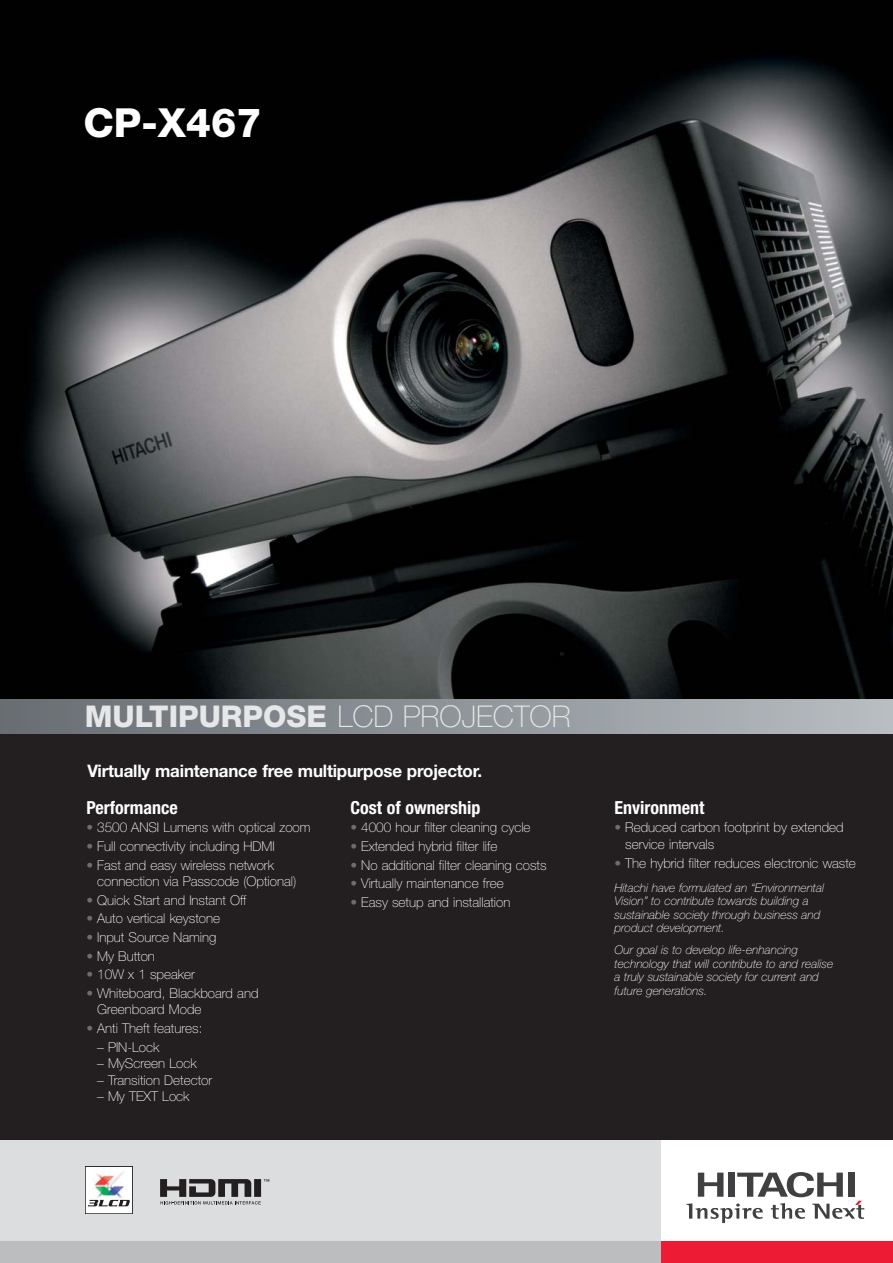
<style>
.page{position:relative;width:893px;height:1263px;background:#fff}
.page>*{position:absolute;margin:0;border:0;box-sizing:border-box;transform-origin:0 0}
.t1{font:800 40.05px "Helvetica Neue";color:#fff}
.t2{font:800 30px "Helvetica Neue";color:#e6e7e8}
.t3{font:700 condensed 18px "Helvetica Neue";color:#fff}
.t4{font:700 17.25px "Helvetica Neue";letter-spacing:-.01em;color:#fff}
.t5{font:100 13.5px/16.5px "Helvetica Neue";color:#fff}
.t6{font:italic 100 12px/13.5px "Helvetica Neue";color:#fff}
.s1{font-weight:100}
.s2{color:#6c6e70}
</style>
<div class="page">
<img style="left:0;top:0;width:892px;height:700px">
<div style="left:0;top:730px;width:892px;height:533px;background:#231f20"></div>
<div style="left:0;top:1140px;width:661px;height:108px;background:#dcddde"></div>
<hr style="left:892px;top:1203px;width:1px;height:60px;background:#231f20">
<div style="left:661px;top:1140px;width:231px;height:101px;background:#fff"></div>
<div style="left:0;top:1241px;width:661px;height:22px;background:#bbbdbf"></div>
<div style="left:661px;top:1241px;width:231px;height:22px;background:#ed1b34"></div>
<svg style="left:686px;top:1172px;width:178px;height:51px"></svg>
<div style="left:0;top:700px;width:892px;height:34px;background:linear-gradient(to right,#666d71,#b7bdc1)"></div>
<div style="left:85px;top:1166px;width:48px;height:48px;background:#fff"></div>
<div style="left:85px;top:1166px;width:48px;height:48px;border:1px solid #231f20"></div>
<img style="left:93px;top:1171px;width:34px;height:29px">
<svg style="left:85px;top:1200px;width:45px;height:14px"></svg>
<svg style="left:160px;top:1179px;width:109px;height:25px"></svg>
<h1 class="t1" style="left:83px;top:108px;width:180px">CP-X467</h1>
<h2 class="t2" style="left:85px;top:706px;width:487px">MULTIPURPOSE <span class="s1">LCD PROJECTOR</span></h2>
<p class="t4" style="left:87px;top:765px;width:396px">Virtually maintenance free multipurpose projector.</p>
<h3 class="t3" style="left:87px;top:801px;width:93px">Performance</h3>
<p class="t5" style="left:87px;top:821px;width:226px"><span class="s2">•</span> 3500 ANSI Lumens with optical zoom</p>
<p class="t5" style="left:87px;top:839px;width:190px"><span class="s2">•</span> Full connectivity including HDMI</p>
<p class="t5" style="left:97px;top:858px;width:201px;text-indent:-11px"><span class="s2">•</span> Fast and easy wireless network connection via Passcode (Optional)</p>
<p class="t5" style="left:87px;top:893px;width:161px"><span class="s2">•</span> Quick Start and Instant Off</p>
<p class="t5" style="left:87px;top:912px;width:135px"><span class="s2">•</span> Auto vertical keystone</p>
<p class="t5" style="left:87px;top:930px;width:131px"><span class="s2">•</span> Input Source Naming</p>
<p class="t5" style="left:87px;top:949px;width:70px"><span class="s2">•</span> My Button</p>
<p class="t5" style="left:87px;top:967px;width:110px"><span class="s2">•</span> 10W x 1 speaker</p>
<p class="t5" style="left:97px;top:986px;width:163px;text-indent:-11px"><span class="s2">•</span> Whiteboard, Blackboard and<br>Greenboard Mode</p>
<p class="t5" style="left:87px;top:1021px;width:117px"><span class="s2">•</span> Anti Theft features:</p>
<p class="t5" style="left:97px;top:1040px;width:64px">– PIN-Lock</p>
<p class="t5" style="left:97px;top:1056px;width:101px">– MyScreen Lock</p>
<p class="t5" style="left:97px;top:1073px;width:117px">– Transition Detector</p>
<p class="t5" style="left:97px;top:1089px;width:94px">– My TEXT Lock</p>
<h3 class="t3" style="left:350px;top:801px;width:132px">Cost of ownership</h3>
<p class="t5" style="left:350px;top:821px;width:182px"><span class="s2">•</span> 4000 hour filter cleaning cycle</p>
<p class="t5" style="left:350px;top:839px;width:148px"><span class="s2">•</span> Extended hybrid filter life</p>
<p class="t5" style="left:350px;top:858px;width:197px"><span class="s2">•</span> No additional filter cleaning costs</p>
<p class="t5" style="left:350px;top:876px;width:155px"><span class="s2">•</span> Virtually maintenance free</p>
<p class="t5" style="left:350px;top:895px;width:161px"><span class="s2">•</span> Easy setup and installation</p>
<h3 class="t3" style="left:614px;top:801px;width:91px">Environment</h3>
<p class="t5" style="left:625px;top:821px;width:220px;text-indent:-11px"><span class="s2">•</span> Reduced carbon footprint by extended service intervals</p>
<p class="t5" style="left:614px;top:856px;width:243px"><span class="s2">•</span> The hybrid filter reduces electronic waste</p>
<p class="t6" style="left:614px;top:882px;width:211px">Hitachi have formulated an “Environmental Vision” to contribute towards building a sustainable society through business and product development.</p>
<p class="t6" style="left:614px;top:944px;width:220px">Our goal is to develop life-enhancing technology that will contribute to and realise a truly sustainable society for current and future generations.</p>
</div>
